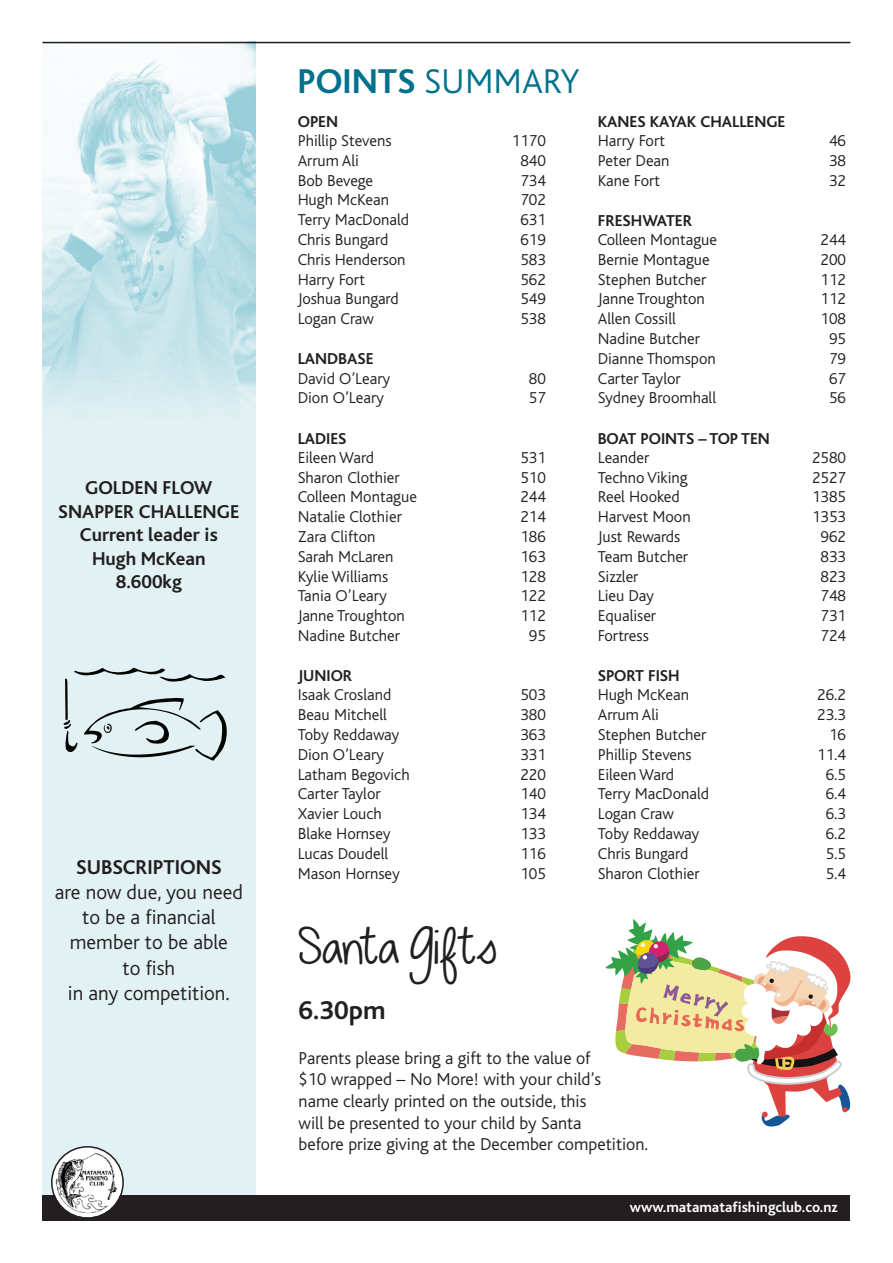
<style>
.page{position:relative;width:893px;height:1263px;background:#fff}
.page>*{position:absolute;margin:0;border:0;box-sizing:border-box;transform-origin:0 0}
.t1{font:45px "KG Begin Again";color:#231f20}
.t2{font:300 36px "Bliss";color:#00718c}
.t3{font:700 27px "Bliss";color:#231f20}
.t4{font:300 21px/25.2px "Bliss";color:#231f20;text-align:center}
.t5{font:700 21px "Bliss";color:#231f20}
.t6{font:700 19.5px/23.4px "Bliss";color:#231f20;text-align:center}
.t7{font:300 18px/21.6px "Bliss";color:#231f20}
.t8{font:300 16.5px "Bliss";color:#231f20}
.t9{font:700 16.5px "Bliss";color:#231f20}
.t10{font:700 15px "Bliss";color:#fff}
.s1{font-weight:700}
</style>
<div class="page">
<img style="left:43px;top:43px;width:212px;height:1152px">
<div style="left:43px;top:1195px;width:807px;height:25px;background:#231f20"></div>
<hr style="left:43px;top:42px;width:807px;height:1px;background:#231f20">
<svg style="left:51px;top:1146px;width:73px;height:72px"></svg>
<svg style="left:73px;top:803px;width:160px;height:1px"></svg>
<svg style="left:64px;top:668px;width:163px;height:93px"></svg>
<svg style="left:605px;top:919px;width:245px;height:207px"></svg>
<p class="t6" style="left:58px;top:478px;width:183px">GOLDEN FLOW<br>SNAPPER CHALLENGE<br>Current leader is<br>Hugh McKean<br>8.600kg</p>
<p class="t5" style="left:76px;top:861px;width:147px">SUBSCRIPTIONS</p>
<p class="t4" style="left:55px;top:881px;width:190px">are now due, you need to be a financial member to be able<br>to fish<br>in any competition.</p>
<h2 class="t2" style="left:298px;top:69px;width:284px"><span class="s1">POINTS</span> SUMMARY</h2>
<p class="t9" style="left:298px;top:116px;width:42px">OPEN</p>
<p class="t8" style="left:298px;top:135px;width:95px">Phillip Stevens</p>
<p class="t8" style="left:512px;top:135px;width:35px">1170</p>
<p class="t8" style="left:298px;top:155px;width:63px">Arrum Ali</p>
<p class="t8" style="left:520px;top:155px;width:27px">840</p>
<p class="t8" style="left:298px;top:175px;width:77px">Bob Bevege</p>
<p class="t8" style="left:520px;top:175px;width:27px">734</p>
<p class="t8" style="left:298px;top:195px;width:93px">Hugh McKean</p>
<p class="t8" style="left:520px;top:195px;width:27px">702</p>
<p class="t8" style="left:298px;top:214px;width:113px">Terry MacDonald</p>
<p class="t8" style="left:520px;top:214px;width:27px">631</p>
<p class="t8" style="left:298px;top:234px;width:92px">Chris Bungard</p>
<p class="t8" style="left:520px;top:234px;width:27px">619</p>
<p class="t8" style="left:298px;top:254px;width:109px">Chris Henderson</p>
<p class="t8" style="left:520px;top:254px;width:27px">583</p>
<p class="t8" style="left:298px;top:274px;width:69px">Harry Fort</p>
<p class="t8" style="left:520px;top:274px;width:27px">562</p>
<p class="t8" style="left:298px;top:294px;width:102px">Joshua Bungard</p>
<p class="t8" style="left:520px;top:294px;width:27px">549</p>
<p class="t8" style="left:298px;top:313px;width:78px">Logan Craw</p>
<p class="t8" style="left:520px;top:313px;width:27px">538</p>
<p class="t9" style="left:298px;top:353px;width:77px">LANDBASE</p>
<p class="t8" style="left:298px;top:373px;width:94px">David O’Leary</p>
<p class="t8" style="left:529px;top:373px;width:18px">80</p>
<p class="t8" style="left:298px;top:393px;width:88px">Dion O’Leary</p>
<p class="t8" style="left:529px;top:393px;width:18px">57</p>
<p class="t9" style="left:298px;top:433px;width:50px">LADIES</p>
<p class="t8" style="left:298px;top:452px;width:78px">Eileen Ward</p>
<p class="t8" style="left:520px;top:452px;width:27px">531</p>
<p class="t8" style="left:298px;top:472px;width:103px">Sharon Clothier</p>
<p class="t8" style="left:520px;top:472px;width:27px">510</p>
<p class="t8" style="left:298px;top:492px;width:121px">Colleen Montague</p>
<p class="t8" style="left:520px;top:492px;width:27px">244</p>
<p class="t8" style="left:298px;top:511px;width:106px">Natalie Clothier</p>
<p class="t8" style="left:520px;top:511px;width:27px">214</p>
<p class="t8" style="left:298px;top:531px;width:79px">Zara Clifton</p>
<p class="t8" style="left:520px;top:531px;width:27px">186</p>
<p class="t8" style="left:298px;top:551px;width:97px">Sarah McLaren</p>
<p class="t8" style="left:520px;top:551px;width:27px">163</p>
<p class="t8" style="left:298px;top:571px;width:92px">Kylie Williams</p>
<p class="t8" style="left:520px;top:571px;width:27px">128</p>
<p class="t8" style="left:298px;top:591px;width:91px">Tania O’Leary</p>
<p class="t8" style="left:520px;top:591px;width:27px">122</p>
<p class="t8" style="left:298px;top:610px;width:109px">Janne Troughton</p>
<p class="t8" style="left:520px;top:610px;width:27px">112</p>
<p class="t8" style="left:298px;top:630px;width:104px">Nadine Butcher</p>
<p class="t8" style="left:529px;top:630px;width:18px">95</p>
<p class="t9" style="left:298px;top:670px;width:56px">JUNIOR</p>
<p class="t8" style="left:298px;top:690px;width:95px">Isaak Crosland</p>
<p class="t8" style="left:520px;top:690px;width:27px">503</p>
<p class="t8" style="left:298px;top:709px;width:91px">Beau Mitchell</p>
<p class="t8" style="left:520px;top:709px;width:27px">380</p>
<p class="t8" style="left:298px;top:729px;width:103px">Toby Reddaway</p>
<p class="t8" style="left:520px;top:729px;width:27px">363</p>
<p class="t8" style="left:298px;top:749px;width:88px">Dion O’Leary</p>
<p class="t8" style="left:520px;top:749px;width:27px">331</p>
<p class="t8" style="left:298px;top:769px;width:114px">Latham Begovich</p>
<p class="t8" style="left:520px;top:769px;width:27px">220</p>
<p class="t8" style="left:298px;top:789px;width:84px">Carter Taylor</p>
<p class="t8" style="left:520px;top:789px;width:27px">140</p>
<p class="t8" style="left:298px;top:808px;width:86px">Xavier Louch</p>
<p class="t8" style="left:520px;top:808px;width:27px">134</p>
<p class="t8" style="left:298px;top:828px;width:95px">Blake Hornsey</p>
<p class="t8" style="left:520px;top:828px;width:27px">133</p>
<p class="t8" style="left:298px;top:848px;width:92px">Lucas Doudell</p>
<p class="t8" style="left:520px;top:848px;width:27px">116</p>
<p class="t8" style="left:298px;top:868px;width:104px">Mason Hornsey</p>
<p class="t8" style="left:520px;top:868px;width:27px">105</p>
<p class="t9" style="left:598px;top:116px;width:189px">KANES KAYAK CHALLENGE</p>
<p class="t8" style="left:598px;top:135px;width:69px">Harry Fort</p>
<p class="t8" style="left:829px;top:135px;width:18px">46</p>
<p class="t8" style="left:598px;top:155px;width:73px">Peter Dean</p>
<p class="t8" style="left:829px;top:155px;width:18px">38</p>
<p class="t8" style="left:598px;top:175px;width:64px">Kane Fort</p>
<p class="t8" style="left:829px;top:175px;width:18px">32</p>
<p class="t9" style="left:598px;top:215px;width:96px">FRESHWATER</p>
<p class="t8" style="left:598px;top:234px;width:121px">Colleen Montague</p>
<p class="t8" style="left:820px;top:234px;width:27px">244</p>
<p class="t8" style="left:598px;top:254px;width:114px">Bernie Montague</p>
<p class="t8" style="left:820px;top:254px;width:27px">200</p>
<p class="t8" style="left:598px;top:274px;width:110px">Stephen Butcher</p>
<p class="t8" style="left:820px;top:274px;width:27px">112</p>
<p class="t8" style="left:598px;top:294px;width:109px">Janne Troughton</p>
<p class="t8" style="left:820px;top:294px;width:27px">112</p>
<p class="t8" style="left:598px;top:313px;width:80px">Allen Cossill</p>
<p class="t8" style="left:820px;top:313px;width:27px">108</p>
<p class="t8" style="left:598px;top:333px;width:104px">Nadine Butcher</p>
<p class="t8" style="left:829px;top:333px;width:18px">95</p>
<p class="t8" style="left:598px;top:353px;width:120px">Dianne Thomspon</p>
<p class="t8" style="left:829px;top:353px;width:18px">79</p>
<p class="t8" style="left:598px;top:373px;width:84px">Carter Taylor</p>
<p class="t8" style="left:829px;top:373px;width:18px">67</p>
<p class="t8" style="left:598px;top:393px;width:120px">Sydney Broomhall</p>
<p class="t8" style="left:829px;top:393px;width:18px">56</p>
<p class="t9" style="left:598px;top:433px;width:174px">BOAT POINTS – TOP TEN</p>
<p class="t8" style="left:598px;top:452px;width:53px">Leander</p>
<p class="t8" style="left:812px;top:452px;width:35px">2580</p>
<p class="t8" style="left:598px;top:472px;width:91px">Techno Viking</p>
<p class="t8" style="left:812px;top:472px;width:35px">2527</p>
<p class="t8" style="left:598px;top:492px;width:83px">Reel Hooked</p>
<p class="t8" style="left:812px;top:492px;width:35px">1385</p>
<p class="t8" style="left:598px;top:511px;width:94px">Harvest Moon</p>
<p class="t8" style="left:812px;top:511px;width:35px">1353</p>
<p class="t8" style="left:598px;top:531px;width:84px">Just Rewards</p>
<p class="t8" style="left:820px;top:531px;width:27px">962</p>
<p class="t8" style="left:598px;top:551px;width:92px">Team Butcher</p>
<p class="t8" style="left:820px;top:551px;width:27px">833</p>
<p class="t8" style="left:598px;top:571px;width:42px">Sizzler</p>
<p class="t8" style="left:820px;top:571px;width:27px">823</p>
<p class="t8" style="left:598px;top:591px;width:58px">Lieu Day</p>
<p class="t8" style="left:820px;top:591px;width:27px">748</p>
<p class="t8" style="left:598px;top:610px;width:60px">Equaliser</p>
<p class="t8" style="left:820px;top:610px;width:27px">731</p>
<p class="t8" style="left:598px;top:630px;width:53px">Fortress</p>
<p class="t8" style="left:820px;top:630px;width:27px">724</p>
<p class="t9" style="left:598px;top:670px;width:83px">SPORT FISH</p>
<p class="t8" style="left:598px;top:690px;width:93px">Hugh McKean</p>
<p class="t8" style="left:817px;top:690px;width:30px">26.2</p>
<p class="t8" style="left:598px;top:709px;width:63px">Arrum Ali</p>
<p class="t8" style="left:817px;top:709px;width:30px">23.3</p>
<p class="t8" style="left:598px;top:729px;width:110px">Stephen Butcher</p>
<p class="t8" style="left:829px;top:729px;width:18px">16</p>
<p class="t8" style="left:598px;top:749px;width:95px">Phillip Stevens</p>
<p class="t8" style="left:817px;top:749px;width:30px">11.4</p>
<p class="t8" style="left:598px;top:769px;width:78px">Eileen Ward</p>
<p class="t8" style="left:826px;top:769px;width:22px">6.5</p>
<p class="t8" style="left:598px;top:789px;width:113px">Terry MacDonald</p>
<p class="t8" style="left:826px;top:789px;width:22px">6.4</p>
<p class="t8" style="left:598px;top:808px;width:78px">Logan Craw</p>
<p class="t8" style="left:826px;top:808px;width:22px">6.3</p>
<p class="t8" style="left:598px;top:828px;width:103px">Toby Reddaway</p>
<p class="t8" style="left:826px;top:828px;width:22px">6.2</p>
<p class="t8" style="left:598px;top:848px;width:92px">Chris Bungard</p>
<p class="t8" style="left:826px;top:848px;width:22px">5.5</p>
<p class="t8" style="left:598px;top:868px;width:103px">Sharon Clothier</p>
<p class="t8" style="left:826px;top:868px;width:22px">5.4</p>
<h1 class="t1" style="left:299px;top:918px;width:199px">Santa Gifts</h1>
<h3 class="t3" style="left:299px;top:1001px;width:88px">6.30pm</h3>
<p class="t7" style="left:299px;top:1049px;width:351px">Parents please bring a gift to the value of<br>$10 wrapped – No More! with your child’s<br>name clearly printed on the outside, this<br>will be presented to your child by Santa<br>before prize giving at the December competition.</p>
<p class="t10" style="left:630px;top:1202px;width:209px">www.matamatafishingclub.co.nz</p>
</div>
